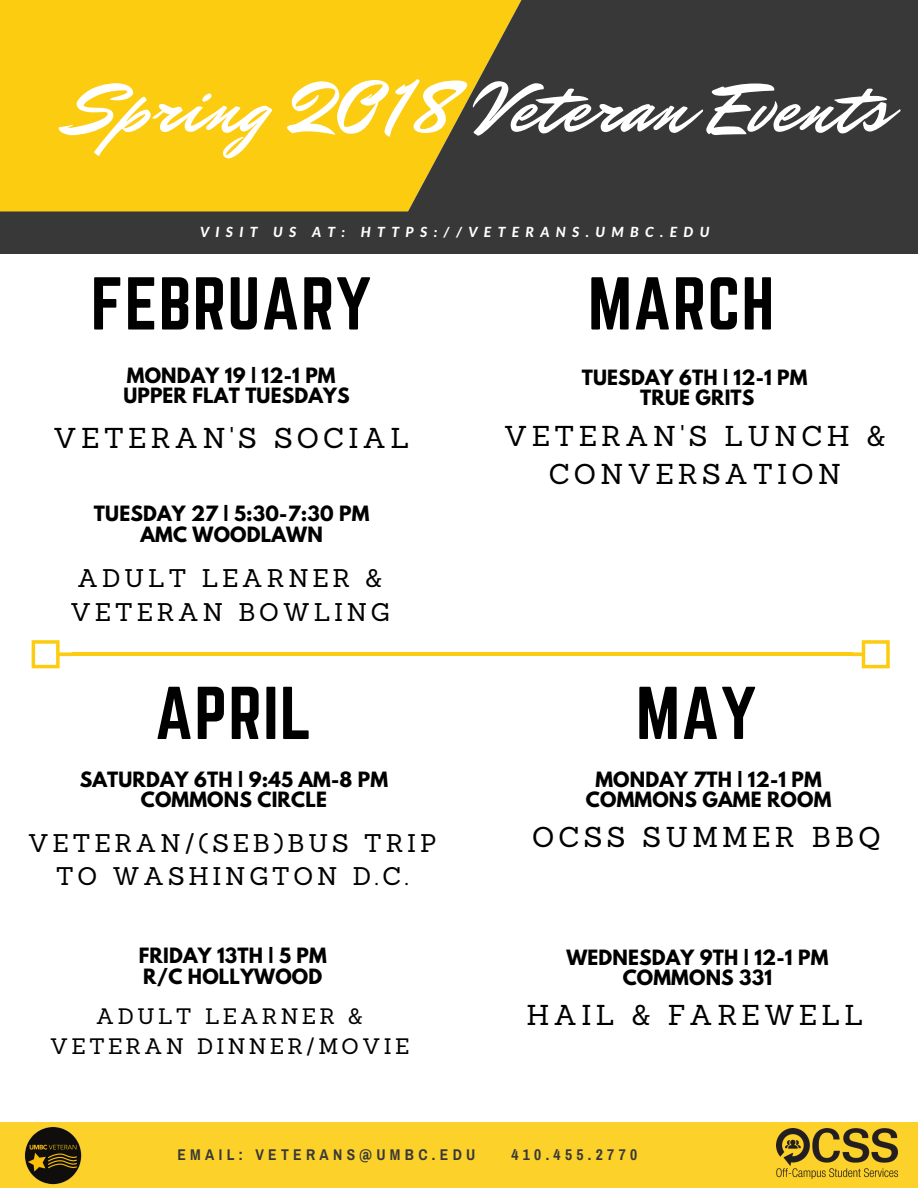
<style>
.page{position:relative;width:918px;height:1188px;background:#fff}
.page>*{position:absolute;margin:0;border:0;box-sizing:border-box;transform-origin:0 0}
.t1{font:74.7px "Mr Dafoe";letter-spacing:.02em;color:#fff}
.t2{font:65.4px "Norwester";letter-spacing:.02em;color:#000}
.t3{font:28.05px/38.2px "Sanchez";letter-spacing:.15em;color:#000;text-align:center}
.t4{font:24.9px/33.8px "Sanchez";letter-spacing:.15em;color:#000;text-align:center}
.t5{font:21.75px/30.3px "Sanchez";letter-spacing:.15em;color:#000;text-align:center}
.t6{font:700 18.75px/20.2px "League Spartan";letter-spacing:.01em;color:#000;text-align:center}
.t7{font:700 15.6px "Archivo Narrow";letter-spacing:.28em;color:#383838}
.t8{font:italic 800 13.95px "Lato";letter-spacing:.45em;color:#fff}
</style>
<div class="page">
<div style="left:0;top:1123px;width:918px;height:65px;background:#fcd129"></div>
<div style="left:0;top:0;width:402px;height:212px;background:#fccc11"></div>
<svg style="left:402px;top:0;width:516px;height:212px;background:#504a33"></svg>
<div style="left:0;top:212px;width:918px;height:42px;background:#383838"></div>
<img style="left:19px;top:1122px;width:68px;height:63px">
<img style="left:776px;top:1128px;width:122px;height:51px">
<hr style="left:72px;top:652px;width:781px;height:4px;background:#fccc11">
<svg style="left:851px;top:640px;width:39px;height:28px"></svg>
<svg style="left:32px;top:640px;width:41px;height:28px"></svg>
<h1 class="t1" style="left:73px;top:57px;width:816px">Spring 2018 Veteran Events</h1>
<p class="t8" style="left:200px;top:224px;width:511px">VISIT US AT: HTTPS://VETERANS.UMBC.EDU</p>
<h2 class="t2" style="left:91px;top:272px;width:282px">FEBRUARY</h2>
<h2 class="t2" style="left:588px;top:272px;width:188px">MARCH</h2>
<p class="t6" style="left:123px;top:368px;width:228px;text-align:left">MONDAY 19 | 12-1 PM<br>UPPER FLAT TUESDAYS</p>
<h3 class="t3" style="left:53px;top:418px;width:358px">VETERAN'S SOCIAL</h3>
<h3 class="t3" style="left:504px;top:416px;width:384px">VETERAN'S LUNCH &amp;<br>CONVERSATION</h3>
<p class="t6" style="left:582px;top:370px;width:227px">TUESDAY 6TH | 12-1 PM<br>TRUE GRITS</p>
<p class="t6" style="left:94px;top:506px;width:277px">TUESDAY 27 | 5:30-7:30 PM<br>AMC WOODLAWN</p>
<h3 class="t4" style="left:70px;top:561px;width:321px;text-align:left">ADULT LEARNER &amp;<br>VETERAN BOWLING</h3>
<h2 class="t2" style="left:155px;top:682px;width:158px">APRIL</h2>
<h2 class="t2" style="left:636px;top:682px;width:122px">MAY</h2>
<p class="t6" style="left:80px;top:772px;width:310px">SATURDAY 6TH | 9:45 AM-8 PM<br>COMMONS CIRCLE</p>
<h3 class="t4" style="left:28px;top:826px;width:410px">VETERAN/(SEB)BUS TRIP<br>TO WASHINGTON D.C.</h3>
<p class="t6" style="left:139px;top:948px;width:189px;text-align:left">FRIDAY 13TH | 5 PM<br>R/C HOLLYWOOD</p>
<p class="t5" style="left:50px;top:1001px;width:361px">ADULT LEARNER &amp;<br>VETERAN DINNER/MOVIE</p>
<p class="t6" style="left:586px;top:772px;width:247px">MONDAY 7TH | 12-1 PM<br>COMMONS GAME ROOM</p>
<h3 class="t3" style="left:532px;top:818px;width:349px">OCSS SUMMER BBQ</h3>
<p class="t6" style="left:566px;top:949px;width:263px">WEDNESDAY 9TH | 12-1 PM<br>COMMONS 331</p>
<h3 class="t3" style="left:527px;top:996px;width:338px">HAIL &amp; FAREWELL</h3>
<p class="t7" style="left:177px;top:1145px;width:300px">EMAIL: VETERANS@UMBC.EDU</p>
<p class="t7" style="left:511px;top:1145px;width:127px">410.455.2770</p>
</div>
